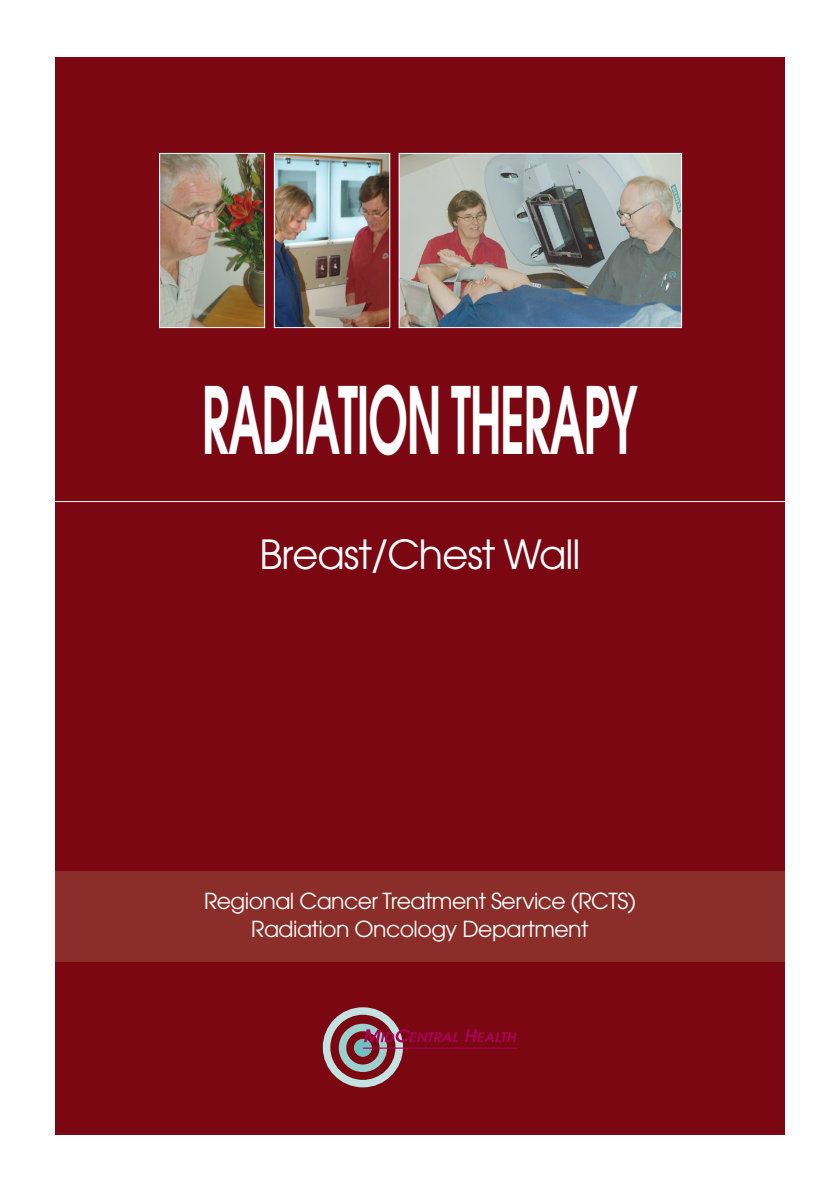
<style>
.page{position:relative;width:840px;height:1191px;background:#fff}
.page>*{position:absolute;margin:0;border:0;box-sizing:border-box;transform-origin:0 0}
.t1{font:600 92px "Avant Garde";letter-spacing:-.025em;color:#fff;scale:.51 1}
.t2{font:40px "Avant Garde";letter-spacing:-.025em;color:#fff}
.t3{font:22px "Avant Garde";letter-spacing:-.025em;color:#fff}
</style>
<div class="page">
<div style="left:56px;top:57px;width:728px;height:1077px;background:#7a0712"></div>
<div style="left:354px;top:1039px;width:17px;height:17px;background:#71bfbe;border-radius:50%"></div>
<div style="left:354px;top:1039px;width:17px;height:17px;border:1px solid #71bfbe;border-radius:50%"></div>
<div style="left:338px;top:1023px;width:49px;height:49px;border:7px solid #9bd0ce;border-radius:50%"></div>
<div style="left:322px;top:1007px;width:81px;height:80px;border:7px solid #c4e2e1;border-radius:50%"></div>
<svg style="left:364px;top:1029px;width:94px;height:13px"></svg>
<svg style="left:464px;top:1029px;width:52px;height:13px"></svg>
<hr style="left:362px;top:1047px;width:155px;height:1px;background:#a90156">
<hr style="left:40px;top:501px;width:759px;height:1px;background:#fff">
<div style="left:56px;top:870px;width:728px;height:91px;background:#8b2e29"></div>
<img style="left:161px;top:155px;width:102px;height:171px">
<div style="left:159px;top:153px;width:106px;height:175px;border:1px solid #fff"></div>
<img style="left:400px;top:155px;width:279px;height:171px">
<div style="left:398px;top:153px;width:283px;height:175px;border:1px solid #fff"></div>
<img style="left:276px;top:155px;width:112px;height:171px">
<div style="left:274px;top:153px;width:116px;height:175px;border:1px solid #fff"></div>
<p class="t1" style="left:202px;top:360px;width:854px">RADIATION THERAPY</p>
<p class="t2" style="left:259px;top:531px;width:322px">Breast/Chest Wall</p>
<p class="t3" style="left:204px;top:888px;width:433px">Regional Cancer Treatment Service (RCTS)</p>
<p class="t3" style="left:251px;top:915px;width:338px">Radiation Oncology Department</p>
</div>
